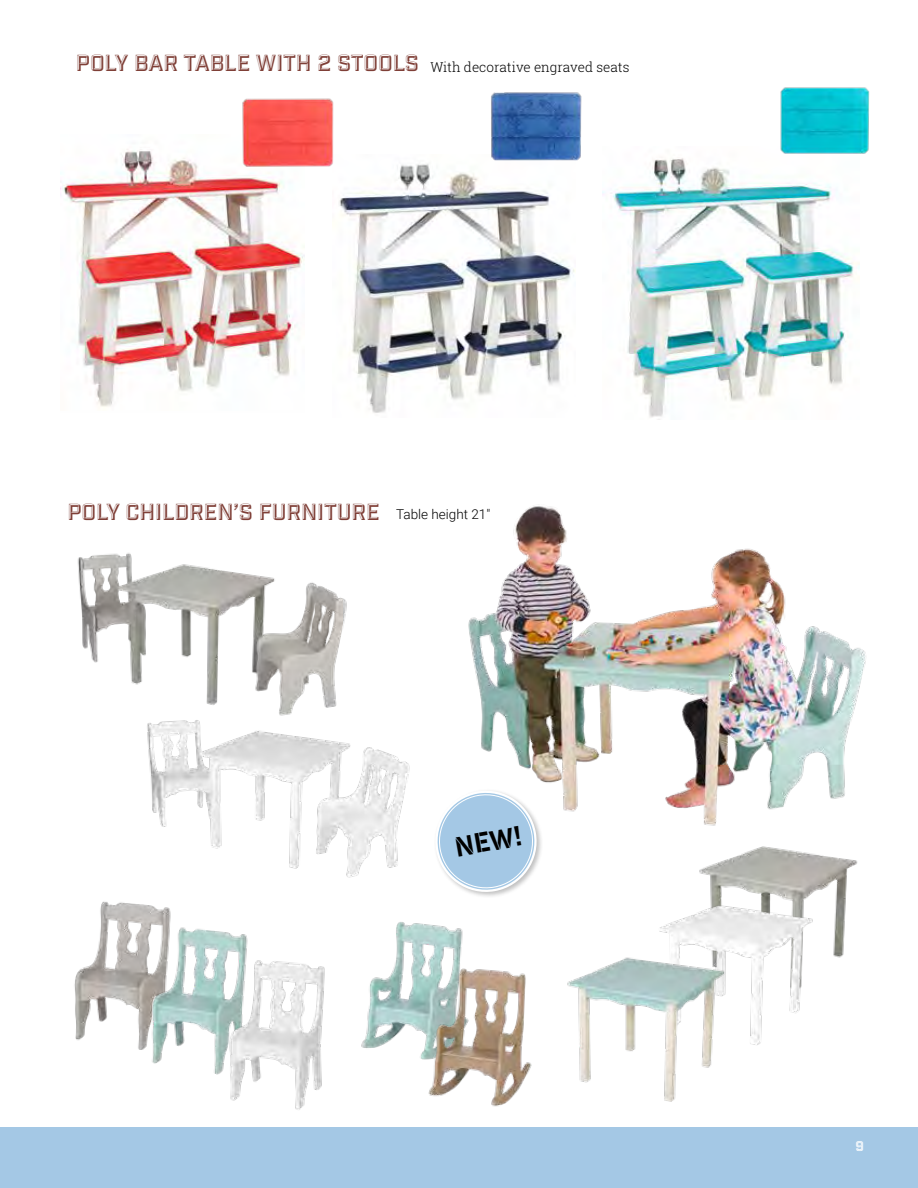
<style>
.page{position:relative;width:918px;height:1188px;background:#fff}
.page>*{position:absolute;margin:0;border:0;box-sizing:border-box;transform-origin:0 0}
.t1{font:27px "Industry Inc Stencil";color:#000}
.t2{font:22.5px "Industry Inc Bevel";color:#7f3f37}
.t3{font:300 13.5px "Roboto Slab";color:#000}
.t4{font:300 13.5px "Roboto";color:#000}
.t5{font:13.5px "Industry Inc Cutline";color:#fff}
</style>
<div class="page">
<div style="left:0;top:1127px;width:918px;height:61px;background:#a4c8e5"></div>
<div style="left:433px;top:788px;width:110px;height:110px;background:#000;opacity:.25"></div>
<svg style="left:433px;top:788px;width:106px;height:107px"></svg>
<img style="left:147px;top:724px;width:263px;height:154px">
<img style="left:60px;top:149px;width:244px;height:258px">
<img style="left:339px;top:164px;width:236px;height:249px">
<img style="left:603px;top:158px;width:257px;height:262px">
<img style="left:237px;top:98px;width:97px;height:72px">
<img style="left:780px;top:87px;width:90px;height:67px">
<img style="left:491px;top:92px;width:91px;height:69px">
<img style="left:74px;top:901px;width:97px;height:139px">
<img style="left:128px;top:916px;width:120px;height:159px">
<img style="left:222px;top:939px;width:103px;height:171px">
<img style="left:361px;top:922px;width:102px;height:126px">
<img style="left:410px;top:953px;width:122px;height:154px">
<img style="left:699px;top:846px;width:159px;height:112px">
<img style="left:659px;top:890px;width:159px;height:155px">
<img style="left:77px;top:553px;width:270px;height:171px">
<img style="left:567px;top:946px;width:166px;height:156px">
<img style="left:453px;top:506px;width:413px;height:328px">
<p class="t2" style="left:76px;top:49px;width:345px">POLY BAR TABLE WITH 2 STOOLS</p>
<p class="t3" style="left:430px;top:57px;width:201px">With decorative engraved seats</p>
<p class="t2" style="left:68px;top:498px;width:314px">POLY CHILDREN’S FURNITURE</p>
<p class="t4" style="left:396px;top:504px;width:96px">Table height 21"</p>
<p class="t1" style="left:452px;top:831px;width:69px;rotate:-10deg">NEW!</p>
<p class="t5" style="left:856px;top:1138px;width:10px">9</p>
</div>
